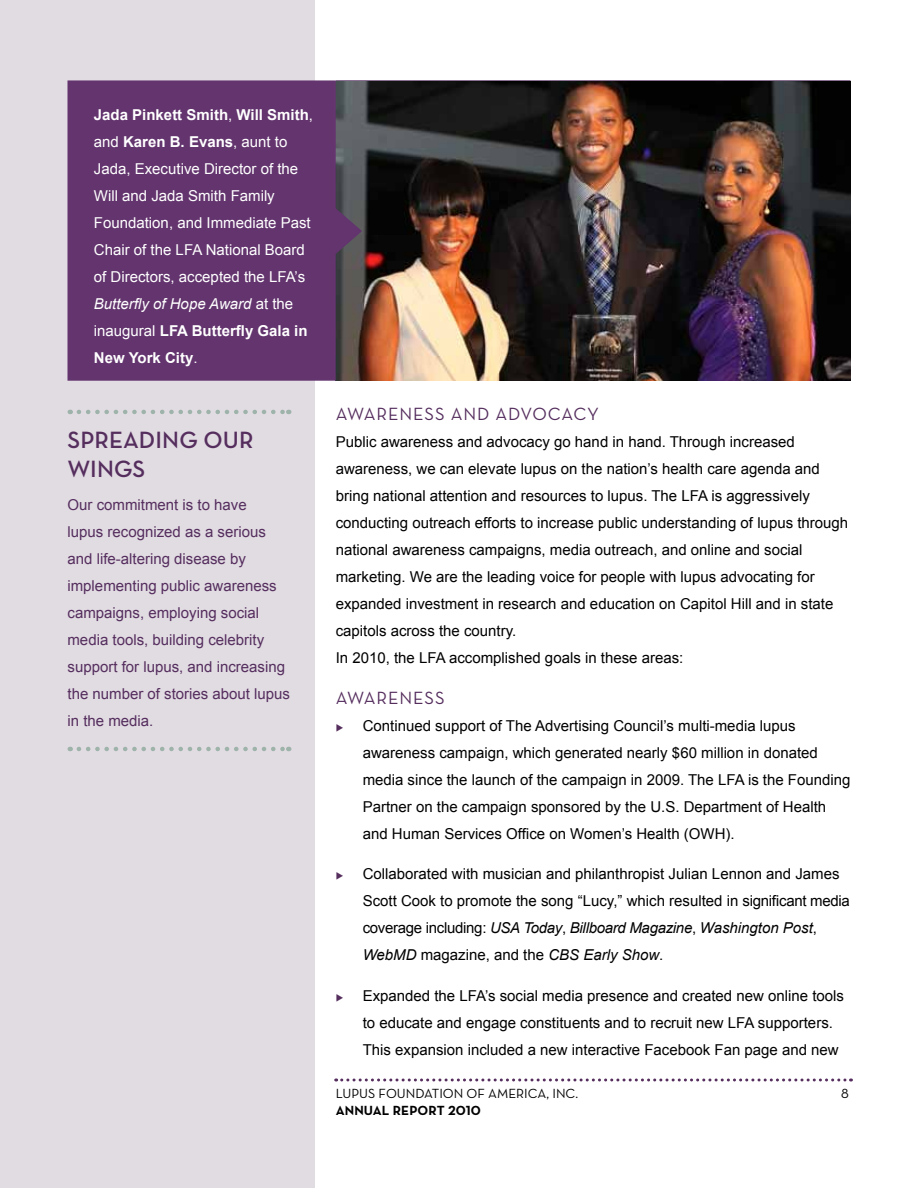
<style>
.page{position:relative;width:918px;height:1188px;background:#fff}
.page>*{position:absolute;margin:0;border:0;box-sizing:border-box;transform-origin:0 0}
.t1{font:24px/28.8px "Neutra Text Demi Alt";letter-spacing:.005em;color:#552e5e}
.t2{font:18px "Neutra Text Book Alt";letter-spacing:.05em;color:#552e5e}
.t3{font:15px/27px "Arial";color:#000}
.t4{font:15px/27px "Arial";color:#fff}
.t5{font:15px/27px "Arial";color:#552e5e}
.t6{font:13.5px "Neutra Text Book Alt";color:#000}
.t7{font:13.5px "Neutra Text Bold Alt";letter-spacing:.01em;color:#000}
.s1{font-weight:700}
.s2{font-style:italic}
.s3{color:#552e5e}
</style>
<div class="page">
<svg style="left:336px;top:1078px;width:516px;height:4px"></svg>
<hr style="left:336px;top:80px;width:515px;height:2px;background:#552e5e">
<div style="left:0;top:0;width:314px;height:1188px;background:#e1dbe2"></div>
<img style="left:336px;top:81px;width:514px;height:300px">
<div style="left:68px;top:80px;width:268px;height:301px;background:#63346e;border:2px solid #63346e"></div>
<svg style="left:333px;top:194px;width:30px;height:74px;background:#5a4a60"></svg>
<svg style="left:79px;top:410px;width:210px;height:4px"></svg>
<svg style="left:79px;top:747px;width:210px;height:4px"></svg>
<p class="t4" style="left:94px;top:101px;width:221px"><span class="s1">Jada Pinkett Smith</span>, <span class="s1">Will Smith</span>, and <span class="s1">Karen B. Evans</span>, aunt to<br>Jada, Executive Director of the<br>Will and Jada Smith Family<br>Foundation, and Immediate Past<br>Chair of the LFA National Board of Directors, accepted the LFA’s<br><span class="s2">Butterfly of Hope Award</span> at the inaugural <span class="s1">LFA Butterfly Gala in<br>New York City</span>.</p>
<h1 class="t1" style="left:68px;top:425px;width:188px">SPREADING OUR<br>WINGS</h1>
<p class="t5" style="left:68px;top:492px;width:224px">Our commitment is to have<br>lupus recognized as a serious and life-altering disease by implementing public awareness campaigns, employing social media tools, building celebrity support for lupus, and increasing the number of stories about lupus in the media.</p>
<p class="t2" style="left:336px;top:403px;width:261px">AWARENESS AND ADVOCACY</p>
<p class="t3" style="left:336px;top:429px;width:514px">Public awareness and advocacy go hand in hand. Through increased awareness, we can elevate lupus on the nation’s health care agenda and bring national attention and resources to lupus. The LFA is aggressively conducting outreach efforts to increase public understanding of lupus through national awareness campaigns, media outreach, and online and social marketing. We are the leading voice for people with lupus advocating for expanded investment in research and education on Capitol Hill and in state capitols across the country.<br>In 2010, the LFA accomplished goals in these areas:</p>
<p class="t2" style="left:336px;top:687px;width:110px">AWARENESS</p>
<p class="t3" style="left:363px;top:712px;width:489px;text-indent:-27px"><span class="s3">◆</span> Continued support of The Advertising Council’s multi-media lupus awareness campaign, which generated nearly $60 million in donated media since the launch of the campaign in 2009. The LFA is the Founding Partner on the campaign sponsored by the U.S. Department of Health and Human Services Office on Women’s Health (OWH).</p>
<p class="t3" style="left:363px;top:861px;width:489px;text-indent:-27px"><span class="s3">◆</span> Collaborated with musician and philanthropist Julian Lennon and James Scott Cook to promote the song “Lucy,” which resulted in significant media coverage including: <span class="s2">USA Today</span>, <span class="s2">Billboard Magazine</span>, <span class="s2">Washington Post</span>, <span class="s2">WebMD</span> magazine, and the <span class="s2">CBS Early Show</span>.</p>
<p class="t3" style="left:363px;top:982px;width:483px;text-indent:-27px"><span class="s3">◆</span> Expanded the LFA’s social media presence and created new online tools to educate and engage constituents and to recruit new LFA supporters.<br>This expansion included a new interactive Facebook Fan page and new</p>
<p class="t6" style="left:336px;top:1086px;width:244px">LUPUS FOUNDATION OF AMERICA, I NC.</p>
<p class="t6" style="left:841px;top:1086px;width:9px">8</p>
<p class="t7" style="left:336px;top:1102px;width:147px">ANNUAL REPORT 2010</p>
</div>
